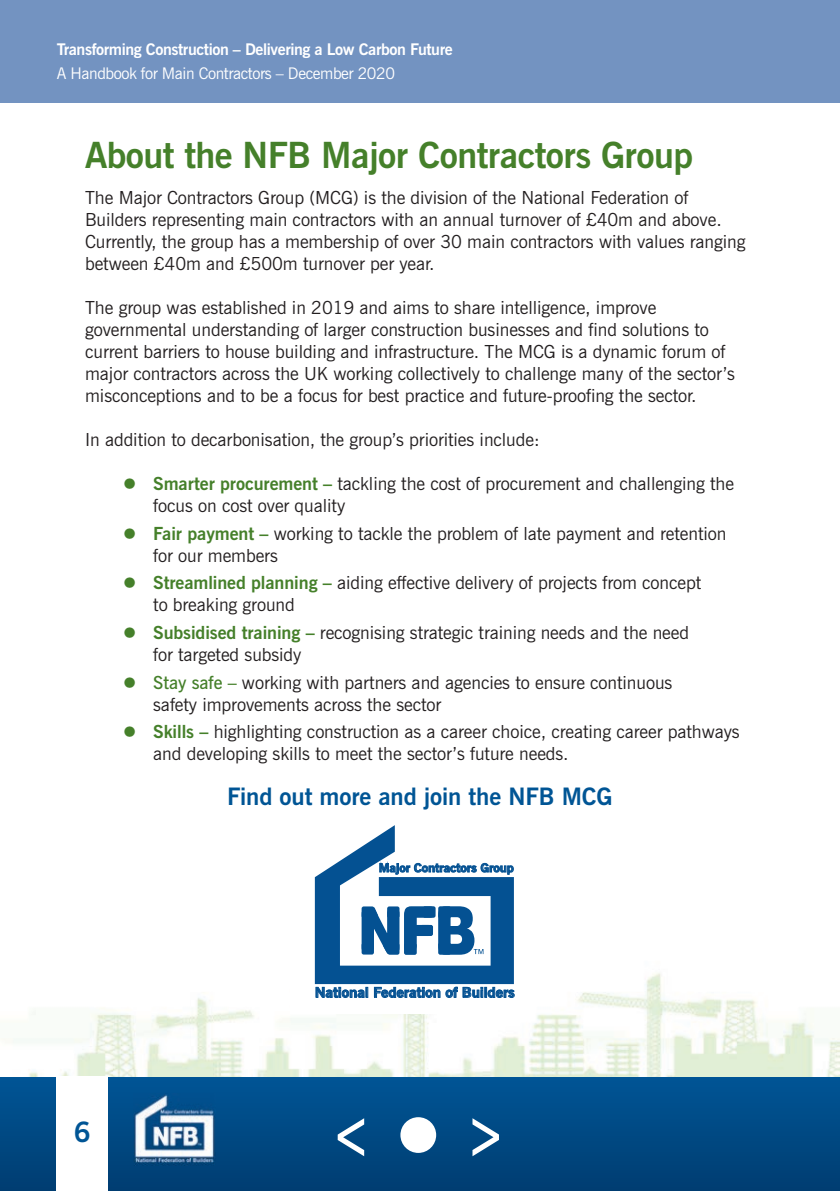
<style>
.page{position:relative;width:840px;height:1191px;background:#fff}
.page>*{position:absolute;margin:0;border:0;box-sizing:border-box;transform-origin:0 0}
.t1{font:700 36px "News Gothic BT";letter-spacing:-.015em;color:#45802a}
.t2{font:700 28px "News Gothic BT";color:#005595}
.t3{font:700 24px "News Gothic BT";letter-spacing:-.005em;color:#005595}
.t4{font:18px/22px "News Gothic BT";letter-spacing:-.005em;color:#231f20}
.t5{font:700 16px "News Gothic BT";letter-spacing:-.025em;color:#fff}
.t6{font:16px "News Gothic BT";letter-spacing:-.025em;color:#fff}
.t7{font:700 13.8px "News Gothic BT";color:#045192;scale:1.08 1}
.t8{font:700 11.8px "News Gothic BT";color:#045192;scale:1.08 1}
.s1{font-size:36px;color:#45802a}
.s2{font-weight:700;color:#45802a}
.s3{font-weight:600;color:#45802a}
</style>
<div class="page">
<img style="left:3px;top:973px;width:836px;height:104px">
<div style="left:0;top:1077px;width:839px;height:114px;background:linear-gradient(to bottom,#015596,#013e72)"></div>
<div style="left:57px;top:1077px;width:51px;height:114px;background:#fff"></div>
<img style="left:133px;top:1093px;width:82px;height:72px">
<div style="left:0;top:0;width:839px;height:102px;background:#7393c1"></div>
<svg style="left:472px;top:1118px;width:26px;height:38px"></svg>
<div style="left:400px;top:1117px;width:36px;height:35px;background:#fff;border-radius:50%"></div>
<svg style="left:337px;top:1118px;width:27px;height:38px"></svg>
<div style="left:290px;top:824px;width:242px;height:189px;background:#fff"></div>
<svg style="left:315px;top:825px;width:199px;height:172px"></svg>
<p class="t5" style="left:57px;top:43px;width:397px">Transforming Construction – Delivering a Low Carbon Future</p>
<p class="t6" style="left:57px;top:68px;width:339px">A Handbook for Main Contractors – December 2020</p>
<h1 class="t1" style="left:85px;top:142px;width:609px">About the NFB Major Contractors Group</h1>
<p class="t4" style="left:85px;top:188px;width:661px">The Major Contractors Group (MCG) is the division of the National Federation of Builders representing main contractors with an annual turnover of £40m and above.<br>Currently, the group has a membership of over 30 main contractors with values ranging between £40m and £500m turnover per year.</p>
<p class="t4" style="left:85px;top:298px;width:651px">The group was established in 2019 and aims to share intelligence, improve governmental understanding of larger construction businesses and find solutions to current barriers to house building and infrastructure. The MCG is a dynamic forum of major contractors across the UK working collectively to challenge many of the sector’s misconceptions and to be a focus for best practice and future-proofing the sector.</p>
<p class="t4" style="left:85px;top:430px;width:456px">In addition to decarbonisation, the group’s priorities include:</p>
<p class="t4" style="left:153px;top:474px;width:582px;text-indent:-34px"><span class="s1">•</span> <span class="s2">Smarter procurement –</span> tackling the cost of procurement and challenging the focus on cost over quality</p>
<p class="t4" style="left:153px;top:524px;width:574px;text-indent:-34px"><span class="s1">•</span> <span class="s2">Fair payment –</span> working to tackle the problem of late payment and retention for our members</p>
<p class="t4" style="left:153px;top:573px;width:549px;text-indent:-34px"><span class="s1">•</span> <span class="s2">Streamlined planning –</span> aiding effective delivery of projects from concept to breaking ground</p>
<p class="t4" style="left:153px;top:623px;width:537px;text-indent:-34px"><span class="s1">•</span> <span class="s2">Subsidised training –</span> recognising strategic training needs and the need for targeted subsidy</p>
<p class="t4" style="left:153px;top:673px;width:520px;text-indent:-34px"><span class="s1">•</span> <span class="s3">Stay safe –</span> working with partners and agencies to ensure continuous safety improvements across the sector</p>
<p class="t4" style="left:153px;top:722px;width:587px;text-indent:-34px"><span class="s1">•</span> <span class="s2">Skills –</span> highlighting construction as a career choice, creating career pathways and developing skills to meet the sector’s future needs.</p>
<h3 class="t3" style="left:227px;top:787px;width:386px">Find out more and join the NFB MCG</h3>
<p class="t8" style="left:378px;top:863px;width:126px">Major Contractors Group</p>
<h2 class="t2" style="left:74px;top:1121px;width:18px">6</h2>
<p class="t7" style="left:315px;top:987px;width:186px">National Federation of Builders</p>
</div>
